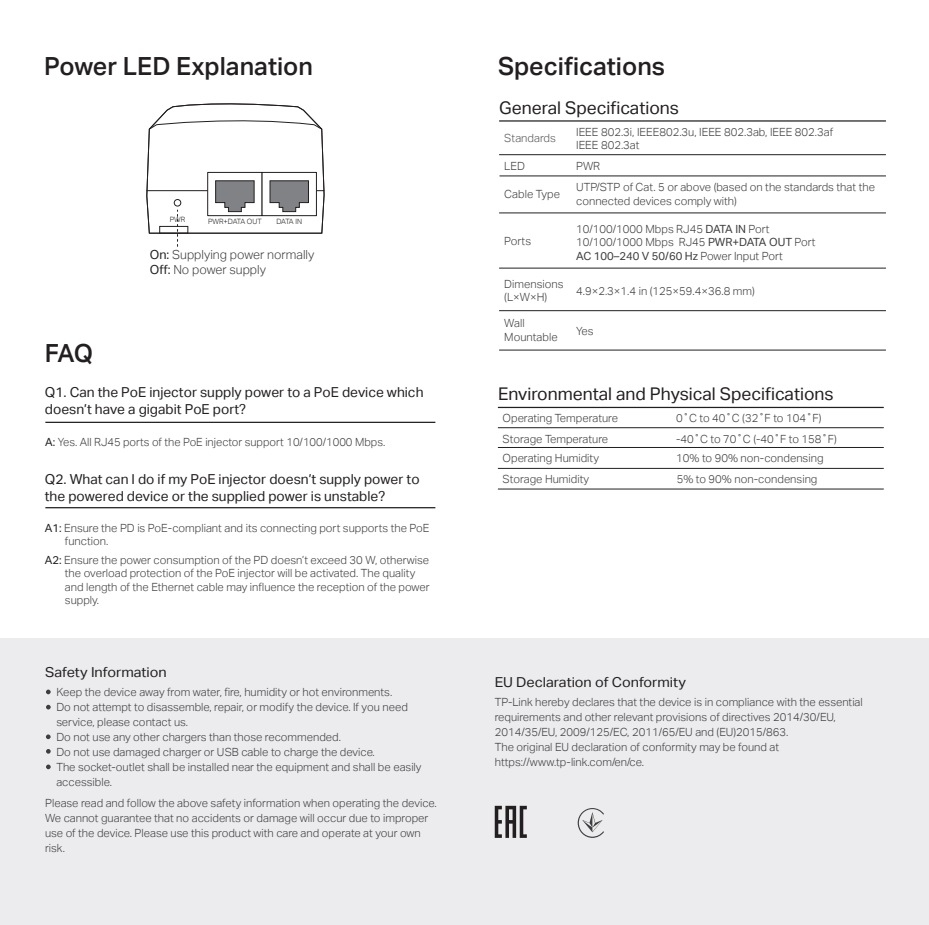
<style>
.page{position:relative;width:929px;height:925px;background:#fff}
.page>*{position:absolute;margin:0;border:0;box-sizing:border-box;transform-origin:0 0}
.t1{font:25px "TP Link Aktiv Medium";color:#231f20}
.t2{font:17.5px "TP Link Aktiv Regular";color:#231f20}
.t3{font:13.75px/16.5px "TP Link Aktiv Regular";color:#231f20}
.t4{font:13.75px "TP Link Aktiv Regular";color:#231f20;scale:1.05 1}
.t5{font:12.5px/15px "TP Link Aktiv Light";color:#3e3e3f}
.t6{font:11.25px/15px "TP Link Aktiv Light";color:#3e3e3f}
.t7{font:11.25px "TP Link Aktiv Light";color:#57585a}
.t8{font:7.25px "TP Link Aktiv Light";letter-spacing:-.01em;color:#231f20}
.s1{font-family:"TP Link Aktiv Regular";color:#231f20}
.s2{font-family:"TP Link Aktiv Regular"}
</style>
<div class="page">
<div style="left:0;top:638px;width:928px;height:287px;background:#ececee"></div>
<hr style="left:45px;top:422px;width:390px;height:1px;background:#231f20">
<hr style="left:45px;top:507px;width:390px;height:1px;background:#231f20">
<svg style="left:494px;top:806px;width:32px;height:32px"></svg>
<svg style="left:577px;top:808px;width:27px;height:30px"></svg>
<svg style="left:46px;top:689px;width:5px;height:5px"></svg>
<svg style="left:46px;top:734px;width:5px;height:5px"></svg>
<svg style="left:46px;top:705px;width:5px;height:4px"></svg>
<svg style="left:46px;top:749px;width:5px;height:5px"></svg>
<svg style="left:46px;top:764px;width:5px;height:5px"></svg>
<svg style="left:146px;top:103px;width:179px;height:144px"></svg>
<hr style="left:498px;top:407px;width:385px;height:1px;background:#231f20">
<hr style="left:498px;top:427px;width:385px;height:1px;background:#231f20">
<hr style="left:498px;top:447px;width:385px;height:1px;background:#231f20">
<hr style="left:498px;top:468px;width:385px;height:1px;background:#231f20">
<hr style="left:498px;top:489px;width:385px;height:1px;background:#231f20">
<hr style="left:499px;top:120px;width:386px;height:2px;background:#231f20">
<hr style="left:499px;top:154px;width:386px;height:1px;background:#231f20">
<hr style="left:499px;top:176px;width:386px;height:1px;background:#231f20">
<hr style="left:499px;top:213px;width:386px;height:1px;background:#231f20">
<div style="left:159px;top:226px;width:29px;height:8px;border:1px solid #231f20"></div>
<hr style="left:499px;top:268px;width:386px;height:1px;background:#231f20">
<hr style="left:499px;top:310px;width:386px;height:1px;background:#231f20">
<hr style="left:499px;top:350px;width:386px;height:1px;background:#231f20">
<p class="t1" style="left:44px;top:51px;width:270px">Power LED Explanation</p>
<p class="t1" style="left:45px;top:338px;width:50px">FAQ</p>
<p class="t8" style="left:170px;top:216px;width:17px">PWR</p>
<p class="t8" style="left:208px;top:217px;width:55px">PWR+DATA OUT</p>
<p class="t8" style="left:276px;top:217px;width:27px">DATA IN</p>
<p class="t5" style="left:150px;top:247px;width:166px"><span class="s1">On:</span> Supplying power normally<br><span class="s1">Off:</span> No power supply</p>
<p class="t3" style="left:45px;top:384px;width:380px">Q1. Can the PoE injector supply power to a PoE device which doesn’t have a gigabit PoE port?</p>
<p class="t6" style="left:45px;top:435px;width:341px"><span class="s1">A:</span> Yes. All RJ45 ports of the PoE injector support 10/100/1000 Mbps.</p>
<p class="t3" style="left:45px;top:471px;width:376px">Q2. What can I do if my PoE injector doesn’t supply power to the powered device or the supplied power is unstable?</p>
<p class="t6" style="left:65px;top:521px;width:366px;line-height:13.5px;text-indent:-20px"><span class="s1">A1:</span> Ensure the PD is PoE-compliant and its connecting port supports the PoE function.</p>
<p class="t6" style="left:65px;top:553px;width:366px;line-height:13.5px;text-indent:-20px"><span class="s1">A2:</span> Ensure the power consumption of the PD doesn’t exceed 30 W, otherwise the overload protection of the PoE injector will be activated. The quality and length of the Ethernet cable may influence the reception of the power supply.</p>
<p class="t4" style="left:45px;top:664px;width:117px">Safety Information</p>
<p class="t6" style="left:56px;top:684px;width:366px">Keep the device away from water, fire, humidity or hot environments.<br>Do not attempt to disassemble, repair, or modify the device. If you need service, please contact us.<br>Do not use any other chargers than those recommended.<br>Do not use damaged charger or USB cable to charge the device.<br>The socket-outlet shall be installed near the equipment and shall be easily accessible.</p>
<p class="t6" style="left:45px;top:796px;width:393px">Please read and follow the above safety information when operating the device.<br>We cannot guarantee that no accidents or damage will occur due to improper use of the device. Please use this product with care and operate at your own risk.</p>
<p class="t1" style="left:498px;top:51px;width:168px">Specifications</p>
<p class="t2" style="left:499px;top:97px;width:181px">General Specifications</p>
<p class="t7" style="left:504px;top:131px;width:53px">Standards</p>
<p class="t6" style="left:504px;top:158px;width:22px">LED</p>
<p class="t6" style="left:504px;top:186px;width:57px">Cable Type</p>
<p class="t6" style="left:504px;top:233px;width:28px">Ports</p>
<p class="t6" style="left:576px;top:125px;width:258px;line-height:13.5px">IEEE 802.3i, IEEE802.3u, IEEE 802.3ab, IEEE 802.3af<br>IEEE 802.3at</p>
<p class="t6" style="left:576px;top:155px;width:300px;line-height:21.6px">PWR<br>UTP/STP of Cat. 5 or above (based on the standards that the</p>
<p class="t6" style="left:576px;top:193px;width:162px">connected devices comply with)</p>
<p class="t6" style="left:576px;top:222px;width:241px;line-height:13.5px">10/100/1000 Mbps RJ45 <span class="s2">DATA IN</span> Port<br>10/100/1000 Mbps RJ45 <span class="s2">PWR+DATA OUT</span> Port<br><span class="s2">AC 100–240 V 50/60 Hz</span> Power Input Port</p>
<p class="t6" style="left:504px;top:277px;width:61px;line-height:13.5px">Dimensions (L×W×H)</p>
<p class="t6" style="left:576px;top:284px;width:180px">4.9×2.3×1.4 in (125×59.4×36.8 mm)</p>
<p class="t6" style="left:504px;top:317px;width:55px;line-height:13.5px">Wall<br>Mountable</p>
<p class="t6" style="left:576px;top:323px;width:19px">Yes</p>
<p class="t2" style="left:498px;top:384px;width:337px">Environmental and Physical Specifications</p>
<p class="t6" style="left:502px;top:411px;width:117px">Operating Temperature</p>
<p class="t6" style="left:676px;top:411px;width:147px">0˚C to 40˚C (32˚F to 104˚F)</p>
<p class="t6" style="left:502px;top:431px;width:107px">Storage Temperature</p>
<p class="t6" style="left:676px;top:431px;width:162px">-40˚C to 70˚C (-40˚F to 158˚F)</p>
<p class="t6" style="left:502px;top:472px;width:88px">Storage Humidity</p>
<p class="t6" style="left:676px;top:472px;width:142px">5% to 90% non-condensing</p>
<p class="t6" style="left:502px;top:451px;width:98px">Operating Humidity</p>
<p class="t6" style="left:676px;top:451px;width:149px">10% to 90% non-condensing</p>
<p class="t4" style="left:494px;top:674px;width:184px">EU Declaration of Conformity</p>
<p class="t6" style="left:494px;top:694px;width:369px">TP-Link hereby declares that the device is in compliance with the essential requirements and other relevant provisions of directives 2014/30/EU, 2014/35/EU, 2009/125/EC, 2011/65/EU and (EU)2015/863.<br>The original EU declaration of conformity may be found at https://www.tp-link.com/en/ce.</p>
</div>
